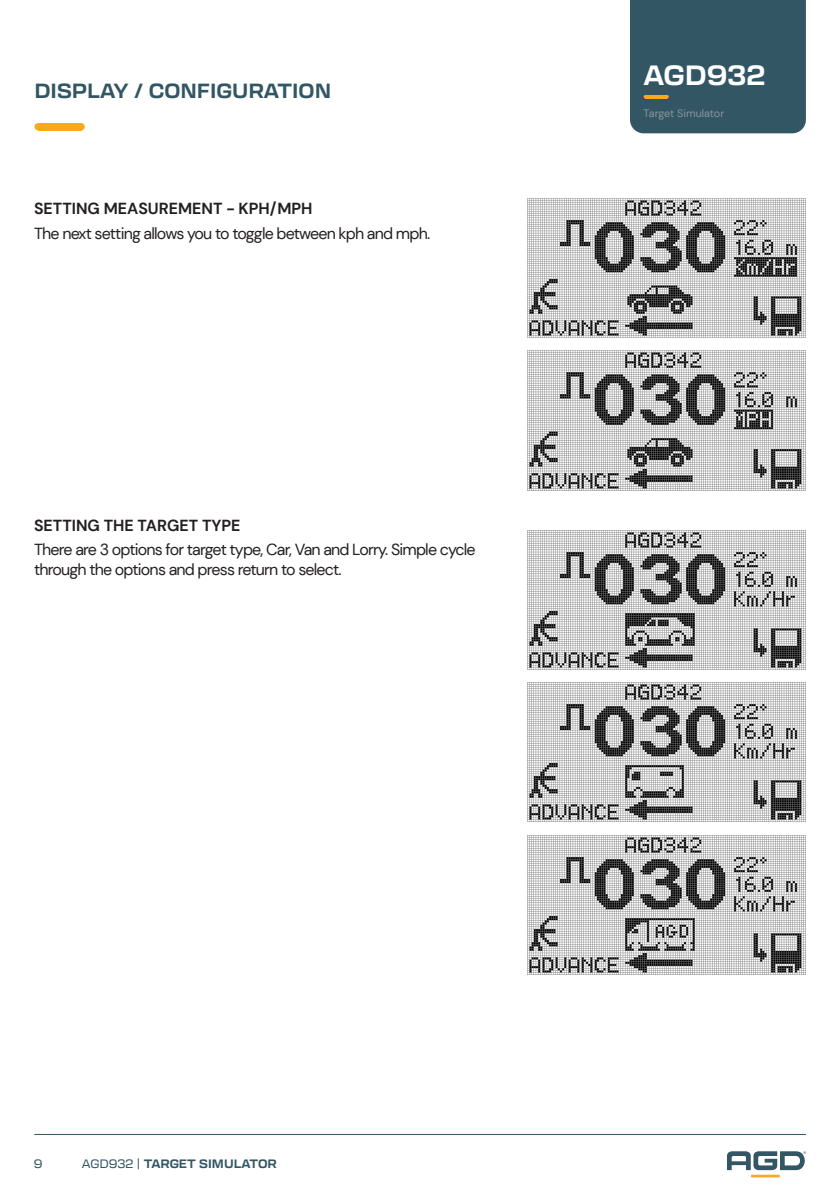
<style>
.page{position:relative;width:840px;height:1191px;background:#fff}
.page>*{position:absolute;margin:0;border:0;box-sizing:border-box;transform-origin:0 0}
.t1{font:700 27.4px "Transducer";color:#fff}
.t2{font:700 20.2px "Transducer";color:#335664}
.General_Text_1{font:16px/20px "DM Sans";letter-spacing:-.05em;color:#231f20}
.t3{font:700 16px "DM Sans";color:#231f20}
.t4{font:700 12px "Transducer";color:#335664}
.t5{font:12px "Transducer";color:#335664}
.t6{font:10.8px "DM Sans";color:#8a95a0}
.s1{font-weight:400}
</style>
<div class="page">
<hr style="left:34px;top:1134px;width:771px;height:1px;background:#335664">
<div style="left:630px;top:0;width:175px;height:133px;background:#335664"></div>
<hr style="left:645px;top:95px;width:21px;height:4px;background:#f9a91b">
<svg style="left:727px;top:1151px;width:78px;height:19px"></svg>
<hr style="left:750px;top:1174px;width:29px;height:3px;background:#faa828">
<div style="left:78px;top:123px;width:7px;height:7px;background:#f9a91b;border-radius:50%"></div>
<div style="left:34px;top:123px;width:8px;height:7px;background:#f9a91b;border-radius:50%"></div>
<div style="left:38px;top:123px;width:43px;height:7px;background:#f9a91b"></div>
<img style="left:527px;top:198px;width:278px;height:140px">
<img style="left:527px;top:351px;width:278px;height:139px">
<img style="left:527px;top:530px;width:278px;height:139px">
<img style="left:527px;top:682px;width:278px;height:140px">
<img style="left:527px;top:835px;width:278px;height:139px">
<p class="t2" style="left:34px;top:76px;width:298px">DISPLAY / CONFIGURATION</p>
<p class="t3" style="left:34px;top:199px;width:280px">SETTING MEASUREMENT - KPH/MPH</p>
<p class="General_Text_1" style="left:34px;top:223px;width:397px">The next setting allows you to toggle between kph and mph.</p>
<p class="t3" style="left:34px;top:515px;width:208px">SETTING THE TARGET TYPE</p>
<p class="General_Text_1" style="left:34px;top:540px;width:443px">There are 3 options for target type, Car, Van and Lorry. Simple cycle through the options and press return to select.</p>
<h1 class="t1" style="left:643px;top:56px;width:123px">AGD932</h1>
<p class="t6" style="left:643px;top:106px;width:82px">Target Simulator</p>
<p class="t5" style="left:34px;top:1155px;width:10px">9</p>
<p class="t4" style="left:82px;top:1154px;width:196px"><span class="s1">AGD932 |</span> TARGET SIMULATOR</p>
</div>
